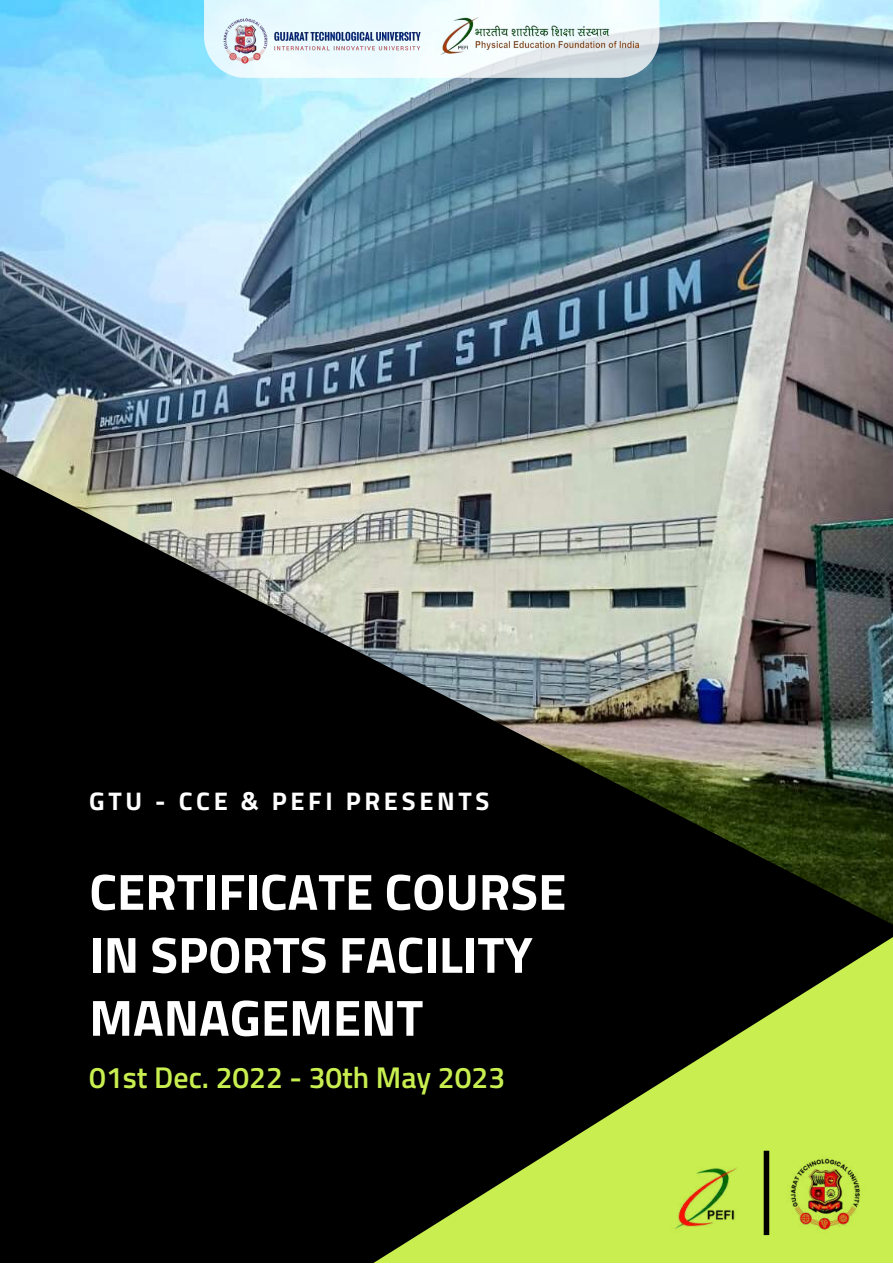
<style>
.page{position:relative;width:893px;height:1264px;background:#fff}
.page>*{position:absolute;margin:0;border:0;box-sizing:border-box;transform-origin:0 0}
.t1{font:700 51px/63px "Titillium Web";color:#fff}
.t2{font:600 30px "Titillium Web";color:#c8ef4f}
.t3{font:700 25.5px "Titillium Web";letter-spacing:.145em;color:#fff}
</style>
<div class="page">
<div style="left:0;top:0;width:892px;height:1262px;background:#000"></div>
<img style="left:0;top:0;width:892px;height:426px">
<img style="left:0;top:426px;width:892px;height:490px">
<svg style="left:375px;top:916px;width:517px;height:346px"></svg>
<img style="left:659px;top:1154px;width:87px;height:88px">
<img style="left:786px;top:1154px;width:79px;height:80px">
<div style="left:763px;top:1150px;width:6px;height:84px;background:#000"></div>
<svg style="left:204px;top:0;width:455px;height:78px;background:#e2f1f5"></svg>
<img style="left:222px;top:17px;width:203px;height:47px">
<img style="left:440px;top:17px;width:198px;height:37px">
<p class="t3" style="left:89px;top:781px;width:401px">GTU - CCE &amp; PEFI PRESENTS</p>
<p class="t1" style="left:89px;top:859px;width:478px">CERTIFICATE COURSE<br>IN SPORTS FACILITY<br>MANAGEMENT</p>
<p class="t2" style="left:89px;top:1053px;width:417px">01st Dec. 2022 - 30th May 2023</p>
</div>
